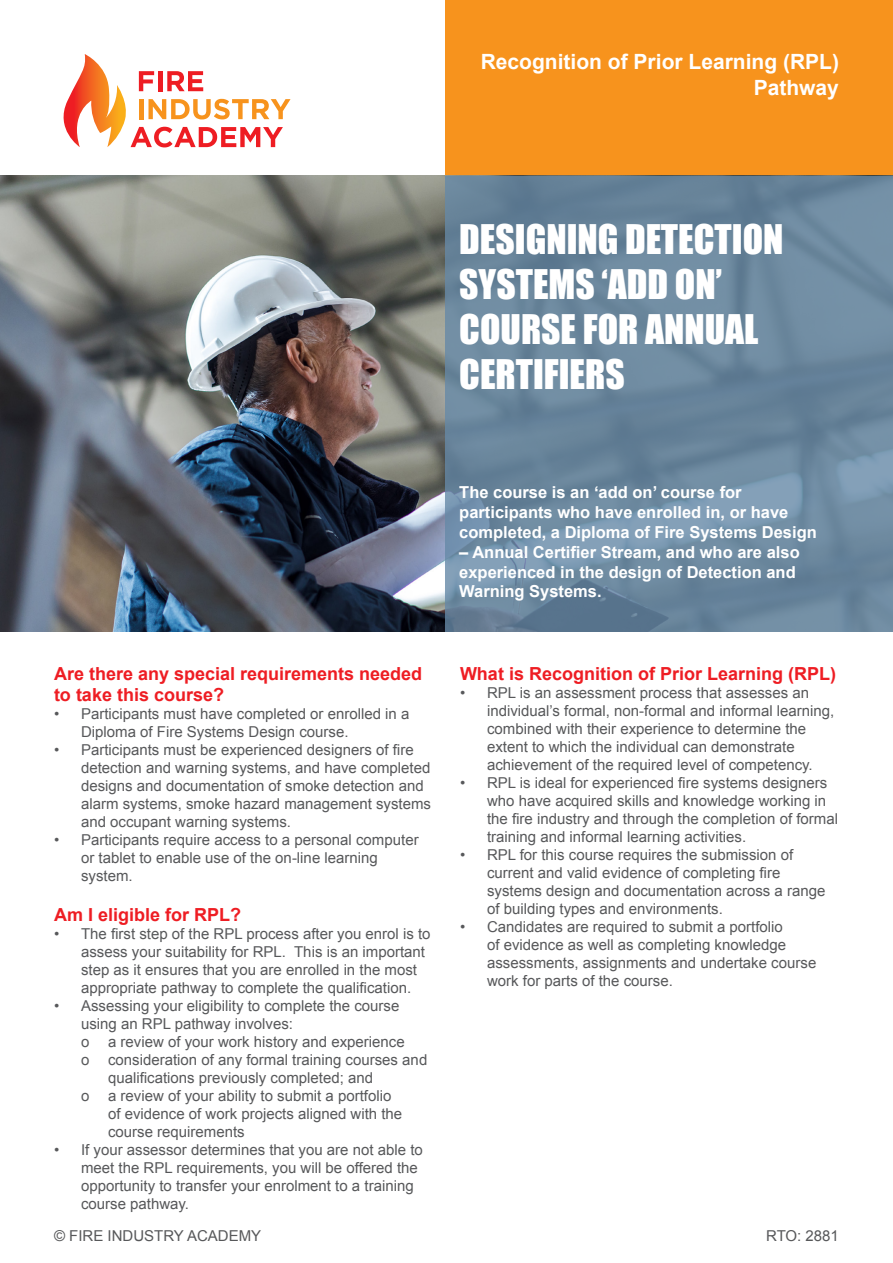
<style>
.page{position:relative;width:893px;height:1263px;background:#fff}
.page>*{position:absolute;margin:0;border:0;box-sizing:border-box;transform-origin:0 0}
.t1{font:37.5px/45px "Impact";color:#fff}
.t2{font:700 21px/25.2px "Arial";color:#fff;text-align:right}
.t3{font:700 18px/21.6px "Arial";color:#ee1d23}
.t4{font:700 16.5px/19.8px "Arial";color:#fff}
.t5{font:15px/18px "Arial";color:#57585a}
</style>
<div class="page">
<div style="left:446px;top:0;width:447px;height:176px;background:#f7931d"></div>
<svg style="left:63px;top:54px;width:228px;height:93px"></svg>
<img style="left:0;top:176px;width:446px;height:455px">
<svg style="left:446px;top:176px;width:447px;height:455px;fill:#6b879d"></svg>
<p class="t2" style="left:481px;top:50px;width:360px">Recognition of Prior Learning (RPL)<br>Pathway</p>
<p class="t1" style="left:459px;top:216px;width:326px">DESIGNING DETECTION<br>SYSTEMS ‘ADD ON’<br>COURSE FOR ANNUAL<br>CERTIFIERS</p>
<p class="t3" style="left:54px;top:663px;width:370px">Are there any special requirements needed to take this course?</p>
<p class="t5" style="left:81px;top:705px;width:330px;text-indent:-27px">• Participants must have completed or enrolled in a<br>Diploma of Fire Systems Design course.</p>
<p class="t5" style="left:81px;top:741px;width:352px;text-indent:-27px">• Participants must be experienced designers of fire detection and warning systems, and have completed designs and documentation of smoke detection and alarm systems, smoke hazard management systems and occupant warning systems.</p>
<p class="t5" style="left:81px;top:831px;width:339px;text-indent:-27px">• Participants require access to a personal computer or tablet to enable use of the on-line learning system.</p>
<p class="t3" style="left:54px;top:904px;width:189px">Am I eligible for RPL?</p>
<p class="t5" style="left:81px;top:925px;width:351px;text-indent:-27px">• The first step of the RPL process after you enrol is to assess your suitability for RPL. This is an important step as it ensures that you are enrolled in the most appropriate pathway to complete the qualification.</p>
<p class="t5" style="left:81px;top:997px;width:320px;text-indent:-27px">• Assessing your eligibility to complete the course using an RPL pathway involves:</p>
<p class="t5" style="left:81px;top:1033px;width:325px">o a review of your work history and experience</p>
<p class="t5" style="left:108px;top:1051px;width:321px;text-indent:-27px">o consideration of any formal training courses and qualifications previously completed; and</p>
<p class="t5" style="left:108px;top:1087px;width:296px;text-indent:-27px">o a review of your ability to submit a portfolio of evidence of work projects aligned with the course requirements</p>
<p class="t5" style="left:81px;top:1141px;width:343px;text-indent:-27px">• If your assessor determines that you are not able to meet the RPL requirements, you will be offered the opportunity to transfer your enrolment to a training course pathway.</p>
<p class="t4" style="left:459px;top:483px;width:359px">The course is an ‘add on’ course for participants who have enrolled in, or have completed, a Diploma of Fire Systems Design</p>
<p class="t4" style="left:459px;top:543px;width:342px">– Annual Certifier Stream, and who are also experienced in the design of Detection and<br>Warning Systems.</p>
<p class="t3" style="left:460px;top:663px;width:378px">What is Recognition of Prior Learning (RPL)</p>
<p class="t5" style="left:487px;top:684px;width:349px;text-indent:-27px">• RPL is an assessment process that assesses an individual’s formal, non-formal and informal learning, combined with their experience to determine the extent to which the individual can demonstrate achievement of the required level of competency.</p>
<p class="t5" style="left:487px;top:774px;width:353px;text-indent:-27px">• RPL is ideal for experienced fire systems designers who have acquired skills and knowledge working in the fire industry and through the completion of formal training and informal learning activities.</p>
<p class="t5" style="left:487px;top:846px;width:340px;text-indent:-27px">• RPL for this course requires the submission of current and valid evidence of completing fire systems design and documentation across a range of building types and environments.</p>
<p class="t5" style="left:487px;top:918px;width:331px;text-indent:-27px">• Candidates are required to submit a portfolio<br>of evidence as well as completing knowledge assessments, assignments and undertake course work for parts of the course.</p>
<p class="t5" style="left:54px;top:1227px;width:209px">© FIRE INDUSTRY ACADEMY</p>
<p class="t5" style="left:766px;top:1227px;width:74px">RTO: 2881</p>
</div>
